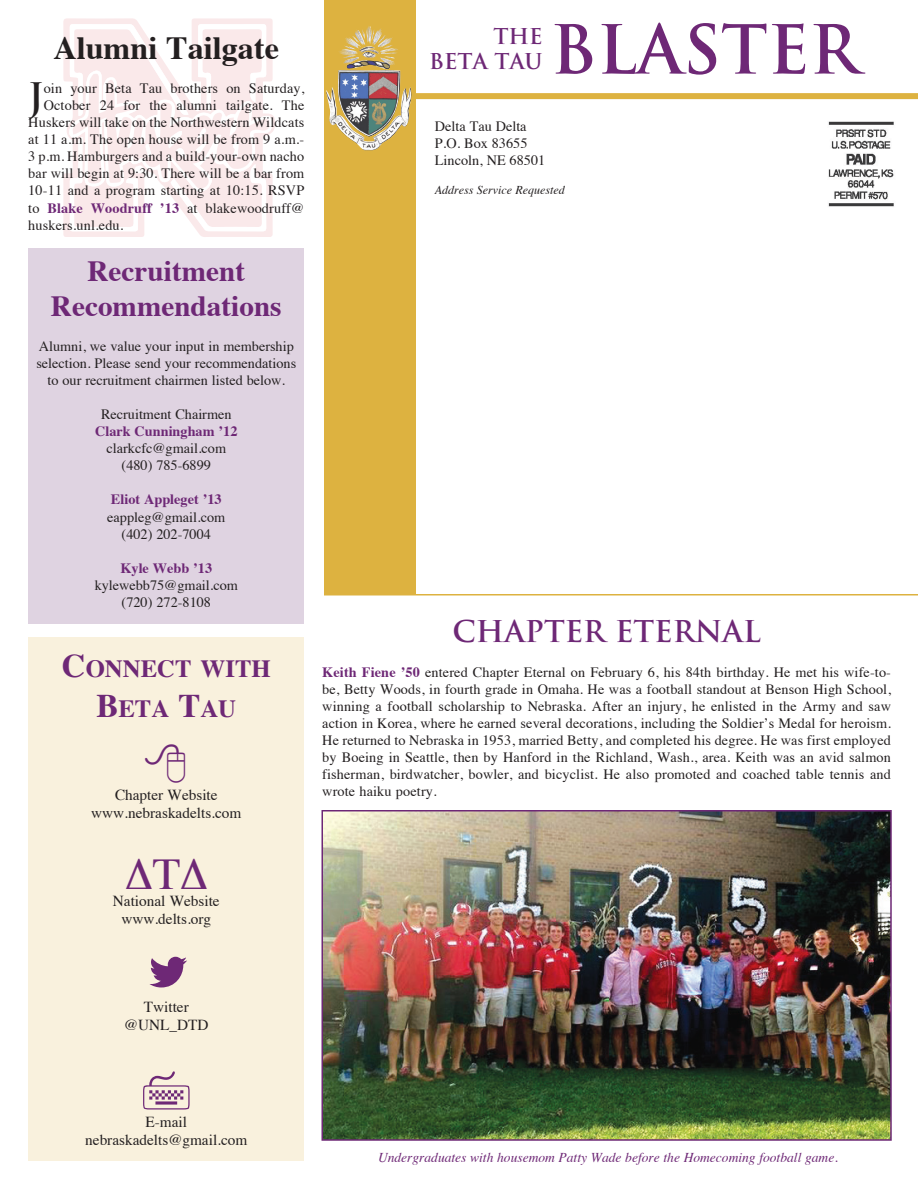
<style>
.page{position:relative;width:918px;height:1188px;background:#fff}
.page>*{position:absolute;margin:0;border:0;box-sizing:border-box;transform-origin:0 0}
.t1{font:700 65.85px "Trajan";color:#6e2876}
.t2{font:64.35px "Socialico";color:#6e2876}
.t3{font:700 36.9px "Trajan";color:#231f20}
.t4{font:700 32.25px "Times";color:#231f20}
.t5{font:700 29.25px/35.1px "Times";color:#6e2876;text-align:center}
.t6{font:700 29.25px "Trajan";color:#6e2876}
.t7{font:700 24.75px/39.6px "Times";color:#6e2876;text-align:center}
.t8{font:700 21.3px/25.5px "Trajan";color:#6e2876;text-align:right}
.t9{font:15.3px/17.7px "Times";color:#231f20;text-align:center}
.t10{font:14.25px/17.1px "Times";letter-spacing:.01em;color:#231f20;text-align:center}
.t11{font:700 14.25px "Times";color:#6e2876}
.t12{font:italic 13.5px "Times";color:#6e2876}
.t13{font:italic 12px "Times";color:#231f20}
.s1{font-weight:700;color:#6e2876}
.s2{font-size:33px}
</style>
<div class="page">
<svg style="left:63px;top:18px;width:212px;height:219px;fill:#faeaeb"></svg>
<svg style="left:68px;top:24px;width:205px;height:207px"></svg>
<div style="left:28px;top:248px;width:276px;height:376px;background:#dfd3e1"></div>
<div style="left:28px;top:637px;width:276px;height:524px;background:#f9f1dd"></div>
<div style="left:324px;top:0;width:92px;height:594px;background:#ddb240"></div>
<div style="left:407px;top:93px;width:511px;height:6px;background:#ddb240"></div>
<img style="left:366px;top:26px;width:6px;height:18px">
<hr style="left:324px;top:594px;width:594px;height:2px;background:#ddb240">
<img style="left:828px;top:121px;width:66px;height:86px">
<img style="left:324px;top:813px;width:565px;height:325px">
<div style="left:321px;top:810px;width:571px;height:331px;border:2px solid #6e2876"></div>
<h3 class="t4" style="left:53px;top:17px;width:227px">Alumni Tailgate</h3>
<h3 class="t3" style="left:28px;top:74px;width:17px">J</h3>
<p class="t10" style="left:44px;top:78px;width:262px">oin your Beta Tau brothers on Saturday,</p>
<p class="t10" style="left:44px;top:95px;width:262px">October 24 for the alumni tailgate. The</p>
<p class="t10" style="left:28px;top:113px;width:278px">Huskers will take on the Northwestern Wildcats</p>
<p class="t10" style="left:28px;top:130px;width:278px">at 11 a.m. The open house will be from 9 a.m.-</p>
<p class="t10" style="left:28px;top:147px;width:277px">3 p.m. Hamburgers and a build-your-own nacho</p>
<p class="t10" style="left:28px;top:164px;width:278px">bar will begin at 9:30. There will be a bar from</p>
<p class="t10" style="left:28px;top:181px;width:278px">10-11 and a program starting at 10:15. RSVP</p>
<p class="t10" style="left:28px;top:198px;width:277px">to <span class="s1">Blake Woodruff ’13</span> at blakewoodruff@</p>
<p class="t10" style="left:28px;top:215px;width:97px">huskers.unl.edu.</p>
<h3 class="t5" style="left:51px;top:251px;width:232px">Recruitment<br>Recommendations</h3>
<p class="t10" style="left:36px;top:336px;width:261px">Alumni, we value your input in membership selection. Please send your recommendations to our recruitment chairmen listed below.</p>
<p class="t10" style="left:101px;top:404px;width:132px">Recruitment Chairmen</p>
<p class="t11" style="left:95px;top:418px;width:144px">Clark Cunningham ’12</p>
<p class="t10" style="left:107px;top:439px;width:121px">clarkcfc@gmail.com (480) 785-6899</p>
<p class="t11" style="left:111px;top:486px;width:112px">Eliot Appleget ’13</p>
<p class="t10" style="left:107px;top:507px;width:120px">eappleg@gmail.com (402) 202-7004</p>
<p class="t11" style="left:120px;top:554px;width:93px">Kyle Webb ’13</p>
<p class="t10" style="left:95px;top:575px;width:145px">kylewebb75@gmail.com (720) 272-8108</p>
<h3 class="t7" style="left:62px;top:647px;width:210px"><span class="s2">C</span>ONNECT WITH<br><span class="s2">B</span>ETA <span class="s2">T</span>AU</h3>
<p class="t9" style="left:91px;top:785px;width:152px">Chapter Website www.nebraskadelts.com</p>
<h3 class="t8" style="left:429px;top:23px;width:115px">THE<br>BETA TAU</h3>
<h1 class="t1" style="left:550px;top:9px;width:310px">BLASTER</h1>
<p class="t10" style="left:435px;top:117px;width:112px;text-align:left">Delta Tau Delta<br>P.O. Box 83655<br>Lincoln, NE 68501</p>
<p class="t13" style="left:435px;top:180px;width:131px">Address Service Requested</p>
<h3 class="t6" style="left:453px;top:614px;width:310px">CHAPTER ETERNAL</h3>
<p class="t10" style="left:322px;top:662px;width:570px;text-align:justify"><span class="s1">Keith Fiene ’50</span> entered Chapter Eternal on February 6, his 84th birthday. He met his wife-to&shy;be, Betty Woods, in fourth grade in Omaha. He was a football standout at Benson High School, winning a football scholarship to Nebraska. After an injury, he enlisted in the Army and saw action in Korea, where he earned several decorations, including the Soldier’s Medal for heroism.<br>He returned to Nebraska in 1953, married Betty, and completed his degree. He was first employed by Boeing in Seattle, then by Hanford in the Richland, Wash., area. Keith was an avid salmon fisherman, birdwatcher, bowler, and bicyclist. He also promoted and coached table tennis and wrote haiku poetry.</p>
<p class="t9" style="left:113px;top:891px;width:108px">National Website www.delts.org</p>
<h2 class="t2" style="left:142px;top:935px;width:51px">L</h2>
<p class="t9" style="left:124px;top:997px;width:86px">Twitter @UNL_DTD</p>
<p class="t9" style="left:85px;top:1112px;width:164px">E-mail nebraskadelts@gmail.com</p>
<p class="t12" style="left:378px;top:1146px;width:461px">Undergraduates with housemom Patty Wade before the Homecoming football game.</p>
</div>
